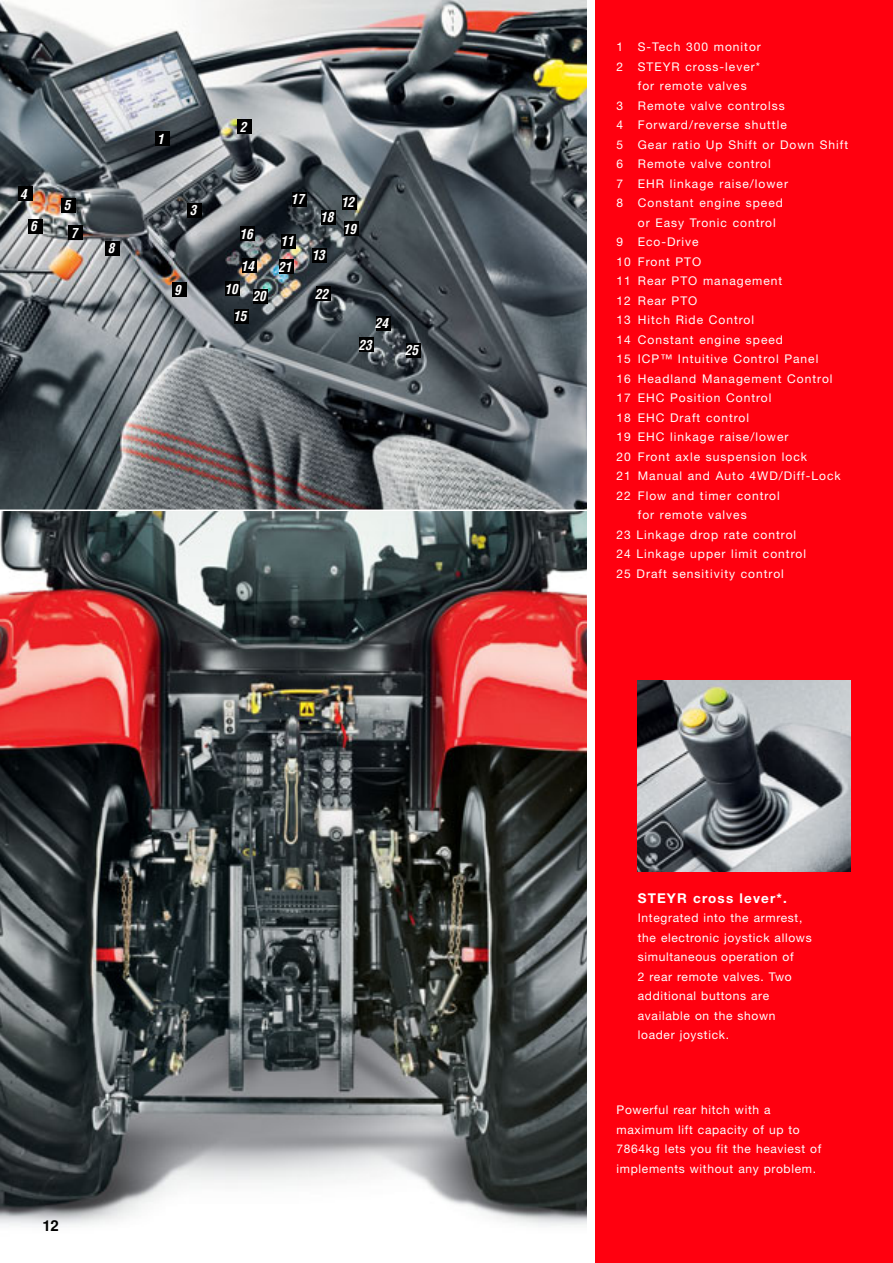
<style>
.page{position:relative;width:893px;height:1263px;background:#fff}
.page>*{position:absolute;margin:0;border:0;box-sizing:border-box;transform-origin:0 0}
.t1{font:700 15px "Helvetica";color:#000}
.t2{font:italic 700 condensed 13.5px/27.3px "Helvetica";color:#fff;text-align:center}
.t3{font:700 13.5px "Helvetica Neue";letter-spacing:.085em;color:#fff}
.t4{font:12px "Helvetica Neue";letter-spacing:.085em;color:#fff}
.t5{font:12px/19.5px "Helvetica Neue";letter-spacing:.055em;color:#fff}
</style>
<div class="page">
<img style="left:0;top:511px;width:587px;height:716px">
<div style="left:595px;top:0;width:298px;height:1263px;background:#ff000f"></div>
<img style="left:638px;top:680px;width:212px;height:192px">
<svg style="left:0;top:0;width:587px;height:509px;background:#6f7377"></svg>
<div style="left:155px;top:131px;width:15px;height:15px;background:#000"></div>
<div style="left:237px;top:119px;width:15px;height:15px;background:#000"></div>
<div style="left:187px;top:203px;width:15px;height:15px;background:#000"></div>
<div style="left:242px;top:258px;width:15px;height:15px;background:#000"></div>
<div style="left:225px;top:281px;width:15px;height:15px;background:#000"></div>
<div style="left:18px;top:186px;width:15px;height:15px;background:#000"></div>
<div style="left:61px;top:198px;width:15px;height:15px;background:#000"></div>
<div style="left:68px;top:225px;width:15px;height:15px;background:#000"></div>
<div style="left:28px;top:219px;width:15px;height:14px;background:#000"></div>
<div style="left:105px;top:241px;width:15px;height:15px;background:#000"></div>
<div style="left:172px;top:282px;width:15px;height:15px;background:#000"></div>
<div style="left:281px;top:234px;width:15px;height:15px;background:#000"></div>
<div style="left:342px;top:195px;width:15px;height:14px;background:#000"></div>
<div style="left:313px;top:248px;width:14px;height:15px;background:#000"></div>
<div style="left:234px;top:309px;width:15px;height:15px;background:#000"></div>
<div style="left:240px;top:226px;width:15px;height:15px;background:#000"></div>
<div style="left:292px;top:192px;width:15px;height:15px;background:#000"></div>
<div style="left:321px;top:210px;width:15px;height:14px;background:#000"></div>
<div style="left:344px;top:221px;width:14px;height:15px;background:#000"></div>
<div style="left:253px;top:289px;width:15px;height:15px;background:#000"></div>
<div style="left:279px;top:259px;width:15px;height:15px;background:#000"></div>
<div style="left:316px;top:286px;width:14px;height:15px;background:#000"></div>
<div style="left:359px;top:337px;width:15px;height:15px;background:#000"></div>
<div style="left:376px;top:316px;width:15px;height:15px;background:#000"></div>
<div style="left:406px;top:343px;width:15px;height:15px;background:#000"></div>
<p class="t2" style="left:20px;top:182px;width:11px">4</p>
<p class="t2" style="left:30px;top:214px;width:11px">6</p>
<p class="t2" style="left:64px;top:193px;width:18px">5<br>7</p>
<p class="t2" style="left:108px;top:236px;width:11px">8</p>
<p class="t2" style="left:157px;top:126px;width:11px">1</p>
<p class="t2" style="left:190px;top:198px;width:11px">3</p>
<p class="t2" style="left:174px;top:277px;width:11px">9</p>
<p class="t2" style="left:240px;top:114px;width:11px">2</p>
<p class="t2" style="left:291px;top:187px;width:17px">17</p>
<p class="t2" style="left:341px;top:190px;width:17px">12</p>
<p class="t2" style="left:239px;top:221px;width:17px">16</p>
<p class="t2" style="left:280px;top:229px;width:17px">11</p>
<p class="t2" style="left:320px;top:205px;width:17px">18</p>
<p class="t2" style="left:343px;top:216px;width:17px">19</p>
<p class="t2" style="left:241px;top:253px;width:17px">14</p>
<p class="t2" style="left:278px;top:254px;width:17px">21</p>
<p class="t2" style="left:312px;top:243px;width:17px">13</p>
<p class="t2" style="left:225px;top:277px;width:17px">10</p>
<p class="t2" style="left:253px;top:284px;width:17px">20</p>
<p class="t2" style="left:315px;top:281px;width:17px">22</p>
<p class="t2" style="left:233px;top:304px;width:17px">15</p>
<p class="t2" style="left:375px;top:311px;width:17px">24</p>
<p class="t2" style="left:358px;top:332px;width:17px">23</p>
<p class="t2" style="left:405px;top:338px;width:17px">25</p>
<p class="t4" style="left:617px;top:43px;width:146px">1 S-Tech 300 monitor</p>
<p class="t4" style="left:617px;top:62px;width:145px">2 STEYR cross-lever*</p>
<p class="t4" style="left:638px;top:82px;width:110px">for remote valves</p>
<p class="t4" style="left:617px;top:101px;width:170px">3 Remote valve controlss</p>
<p class="t4" style="left:617px;top:121px;width:172px">4 Forward/reverse shuttle</p>
<p class="t4" style="left:617px;top:140px;width:233px">5 Gear ratio Up Shift or Down Shift</p>
<p class="t4" style="left:617px;top:160px;width:156px">6 Remote valve control</p>
<p class="t4" style="left:617px;top:179px;width:173px">7 EHR linkage raise/lower</p>
<p class="t4" style="left:617px;top:199px;width:168px">8 Constant engine speed</p>
<p class="t4" style="left:638px;top:218px;width:140px">or Easy Tronic control</p>
<p class="t4" style="left:617px;top:238px;width:84px">9 Eco-Drive</p>
<p class="t4" style="left:617px;top:257px;width:86px">10 Front PTO</p>
<p class="t4" style="left:617px;top:277px;width:167px">11 Rear PTO management</p>
<p class="t4" style="left:617px;top:296px;width:82px">12 Rear PTO</p>
<p class="t4" style="left:617px;top:316px;width:139px">13 Hitch Ride Control</p>
<p class="t4" style="left:617px;top:335px;width:168px">14 Constant engine speed</p>
<p class="t4" style="left:617px;top:355px;width:203px">15 ICP™ Intuitive Control Panel</p>
<p class="t4" style="left:617px;top:374px;width:217px">16 Headland Management Control</p>
<p class="t4" style="left:617px;top:394px;width:156px">17 EHC Position Control</p>
<p class="t4" style="left:617px;top:413px;width:134px">18 EHC Draft control</p>
<p class="t4" style="left:617px;top:433px;width:173px">19 EHC linkage raise/lower</p>
<p class="t4" style="left:617px;top:452px;width:192px">20 Front axle suspension lock</p>
<p class="t4" style="left:617px;top:472px;width:226px">21 Manual and Auto 4WD/Diff-Lock</p>
<p class="t4" style="left:617px;top:491px;width:165px">22 Flow and timer control</p>
<p class="t4" style="left:638px;top:511px;width:110px">for remote valves</p>
<p class="t4" style="left:617px;top:530px;width:181px">23 Linkage drop rate control</p>
<p class="t4" style="left:617px;top:550px;width:191px">24 Linkage upper limit control</p>
<p class="t4" style="left:617px;top:569px;width:169px">25 Draft sensitivity control</p>
<p class="t3" style="left:638px;top:893px;width:151px">STEYR cross lever*.</p>
<p class="t5" style="left:638px;top:909px;width:175px">Integrated into the armrest, the electronic joystick allows simultaneous operation of<br>2 rear remote valves. Two additional buttons are available on the shown loader joystick.</p>
<p class="t5" style="left:617px;top:1101px;width:206px">Powerful rear hitch with a maximum lift capacity of up to<br>7864kg lets you fit the heaviest of implements without any problem.</p>
<p class="t1" style="left:43px;top:1220px;width:18px">12</p>
</div>
